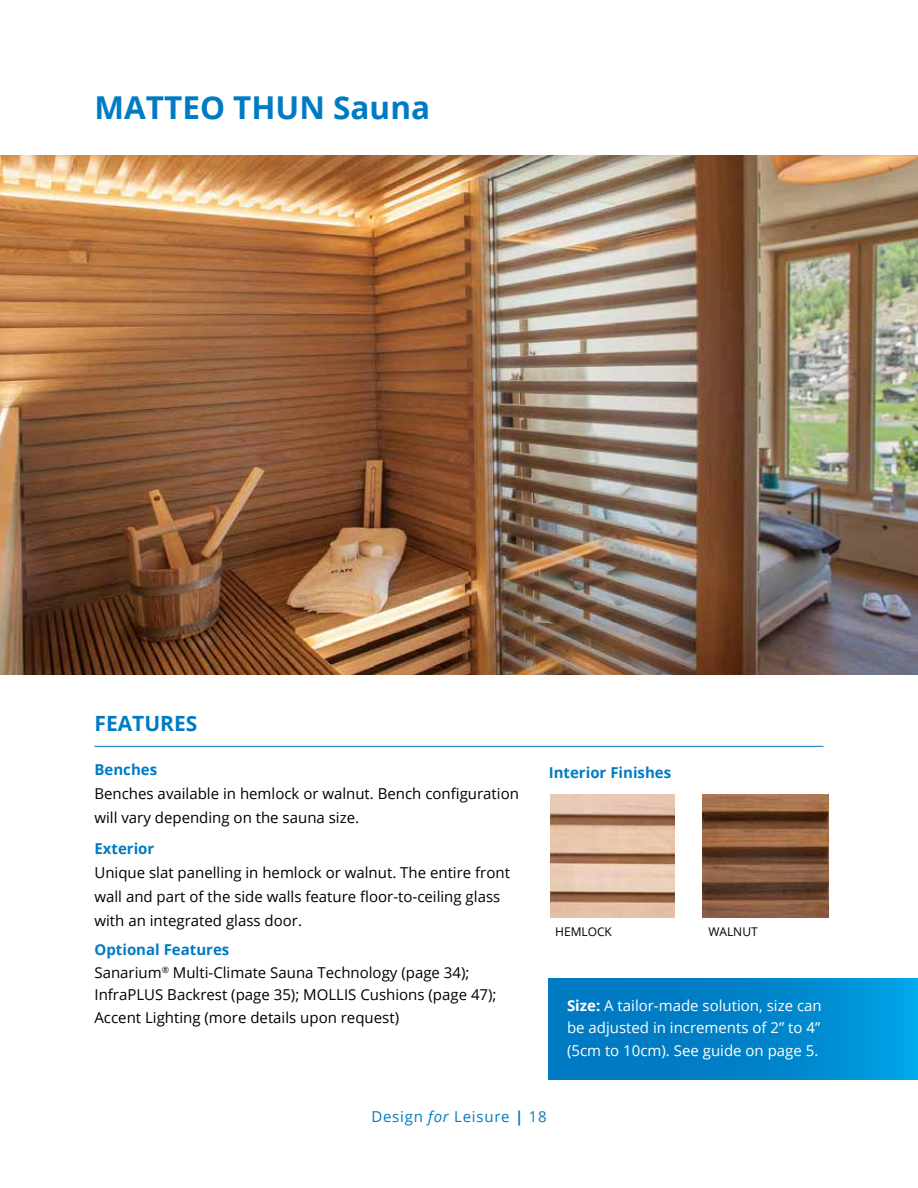
<style>
.page{position:relative;width:918px;height:1188px;background:#fff}
.page>*{position:absolute;margin:0;border:0;box-sizing:border-box;transform-origin:0 0}
.t1{font:700 31.5px "Open Sans";color:#007bc3}
.t2{font:700 21px "Open Sans";color:#007bc3}
.t3{font:15px/24px "Open Sans";color:#000}
.t4{font:15px/22.5px "Open Sans";color:#fff;text-align:justify}
.t5{font:700 15px "Open Sans";color:#007bc3}
.t6{font:15px "Open Sans";letter-spacing:.05em;color:#007bc3}
.t7{font:12px "Open Sans";color:#000}
.s1{font-weight:700;color:#007bc3}
.s2{font-weight:700}
.s3{font-style:italic}
</style>
<div class="page">
<img style="left:702px;top:795px;width:126px;height:122px">
<hr style="left:94px;top:746px;width:730px;height:1px;background:#007bc3">
<img style="left:550px;top:795px;width:124px;height:122px">
<img style="left:0;top:156px;width:918px;height:519px">
<div style="left:548px;top:978px;width:370px;height:102px;background:linear-gradient(to right,#0071bb,#009bde)"></div>
<h1 class="t1" style="left:94px;top:85px;width:337px">MATTEO THUN Sauna</h1>
<h2 class="t2" style="left:94px;top:709px;width:105px">FEATURES</h2>
<p class="t5" style="left:94px;top:759px;width:64px">Benches</p>
<p class="t3" style="left:94px;top:782px;width:426px">Benches available in hemlock or walnut. Bench configuration will vary depending on the sauna size.</p>
<p class="t5" style="left:94px;top:838px;width:61px">Exterior</p>
<p class="t3" style="left:94px;top:860px;width:417px">Unique slat panelling in hemlock or walnut. The entire front wall and part of the side walls feature floor-to-ceiling glass with an integrated glass door.</p>
<p class="t3" style="left:94px;top:938px;width:404px;line-height:22.5px"><span class="s1">Optional Features<br></span>Sanarium<sup>®</sup> Multi-Climate Sauna Technology (page 34); InfraPLUS Backrest (page 35); MOLLIS Cushions (page 47); Accent Lighting (more details upon request)</p>
<p class="t5" style="left:549px;top:762px;width:124px">Interior Finishes</p>
<p class="t7" style="left:555px;top:923px;width:58px">HEMLOCK</p>
<p class="t7" style="left:708px;top:923px;width:51px">WALNUT</p>
<p class="t4" style="left:567px;top:994px;width:256px"><span class="s2">Size:</span> A tailor-made solution, size can be adjusted in increments of 2” to 4” (5cm to 10cm). See guide on page 5.</p>
<p class="t6" style="left:371px;top:1107px;width:177px">Design <span class="s3">for</span> Leisure <span class="s2">|</span> 18</p>
</div>
